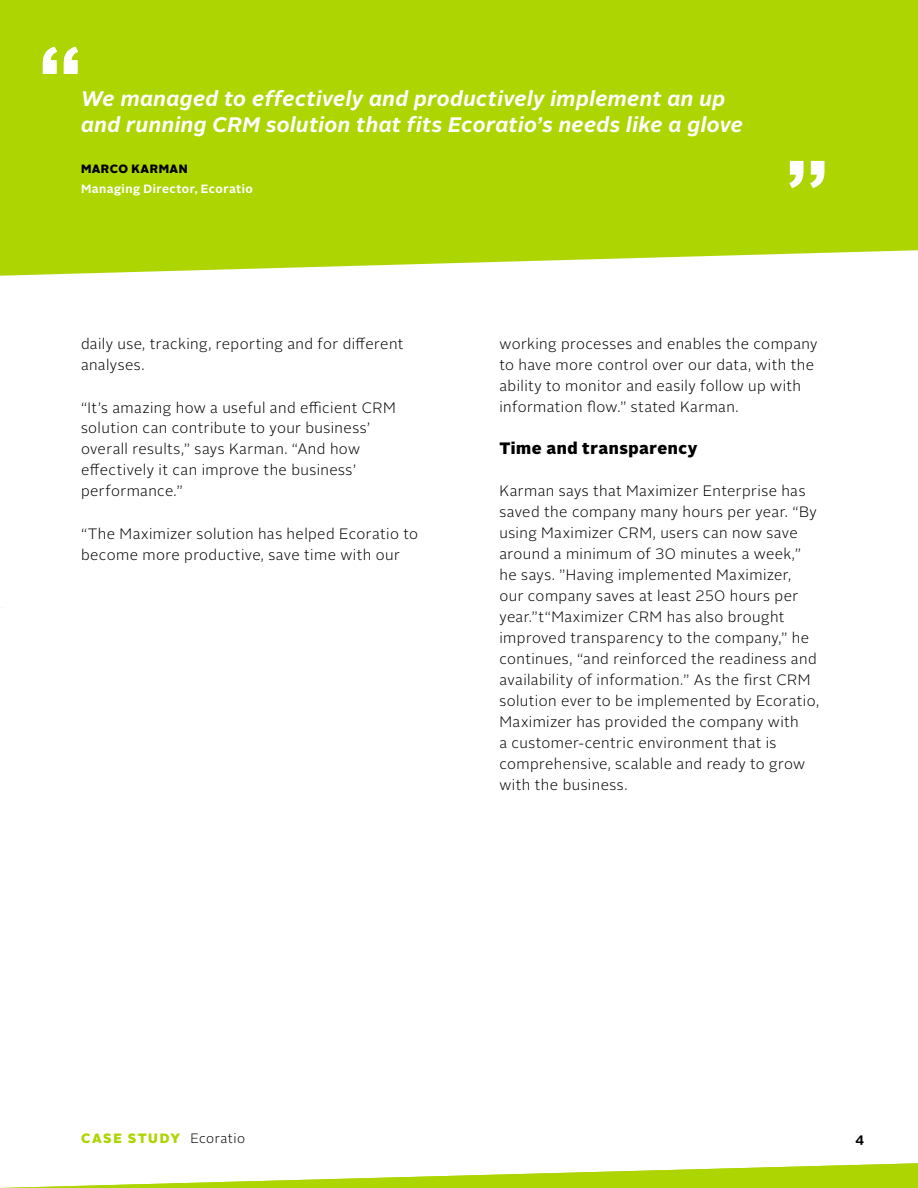
<style>
.page{position:relative;width:918px;height:1188px;background:#fff}
.page>*{position:absolute;margin:0;border:0;box-sizing:border-box;transform-origin:0 0}
.t1{font:700 90px "Alright Sans";color:#fff}
.t2{font:italic 700 21px/25.2px "Alright Sans";letter-spacing:.02em;color:#fff}
.t3{font:900 16.5px "Alright Sans";letter-spacing:.035em;color:#000}
.t4{font:300 15px/21px "Alright Sans";letter-spacing:.025em;color:#000}
.t5{font:900 13.5px "Alright Sans";letter-spacing:.115em;color:#add501}
.t6{font:700 13.5px "Alright Sans";color:#000}
.t7{font:700 12px "Alright Sans";letter-spacing:.04em;color:#fff}
.t8{font:900 12px "Alright Sans";letter-spacing:.04em;color:#000}
.s1{font-weight:300;color:#000}
</style>
<div class="page">
<div style="left:0;top:0;width:918px;height:276px;background:#add501"></div>
<svg style="left:1px;top:1163px;width:917px;height:25px"></svg>
<h1 class="t1" style="left:39px;top:16px;width:45px">“</h1>
<h2 class="t2" style="left:81px;top:87px;width:664px">We managed to effectively and productively implement an up and running CRM solution that fits Ecoratio’s needs like a glove</h2>
<p class="t8" style="left:81px;top:160px;width:108px">MARCO KARMAN</p>
<p class="t7" style="left:81px;top:180px;width:173px">Managing Director, Ecoratio</p>
<h1 class="t1" style="left:829px;top:219px;width:45px;rotate:-180deg">“</h1>
<p class="t4" style="left:81px;top:333px;width:324px">daily use, tracking, reporting and for different analyses.</p>
<p class="t4" style="left:81px;top:397px;width:316px">“It’s amazing how a useful and efficient CRM solution can contribute to your business’ overall results,” says Karman. “And how effectively it can improve the business’ performance.”</p>
<p class="t4" style="left:81px;top:524px;width:338px">“The Maximizer solution has helped Ecoratio to become more productive, save time with our</p>
<p class="t4" style="left:500px;top:333px;width:320px">working processes and enables the company to have more control over our data, with the ability to monitor and easily follow up with information flow.” stated Karman.</p>
<p class="t3" style="left:500px;top:437px;width:200px">Time and transparency</p>
<p class="t4" style="left:500px;top:480px;width:321px">Karman says that Maximizer Enterprise has saved the company many hours per year. “By using Maximizer CRM, users can now save around a minimum of 30 minutes a week,” he says. ”Having implemented Maximizer,<br>our company saves at least 250 hours per year.”t“Maximizer CRM has also brought improved transparency to the company,” he continues, “and reinforced the readiness and availability of information.” As the first CRM solution ever to be implemented by Ecoratio, Maximizer has provided the company with<br>a customer-centric environment that is comprehensive, scalable and ready to grow with the business.</p>
<p class="t5" style="left:81px;top:1129px;width:166px">CASE STUDY <span class="s1">Ecoratio</span></p>
<p class="t6" style="left:855px;top:1129px;width:10px">4</p>
</div>
